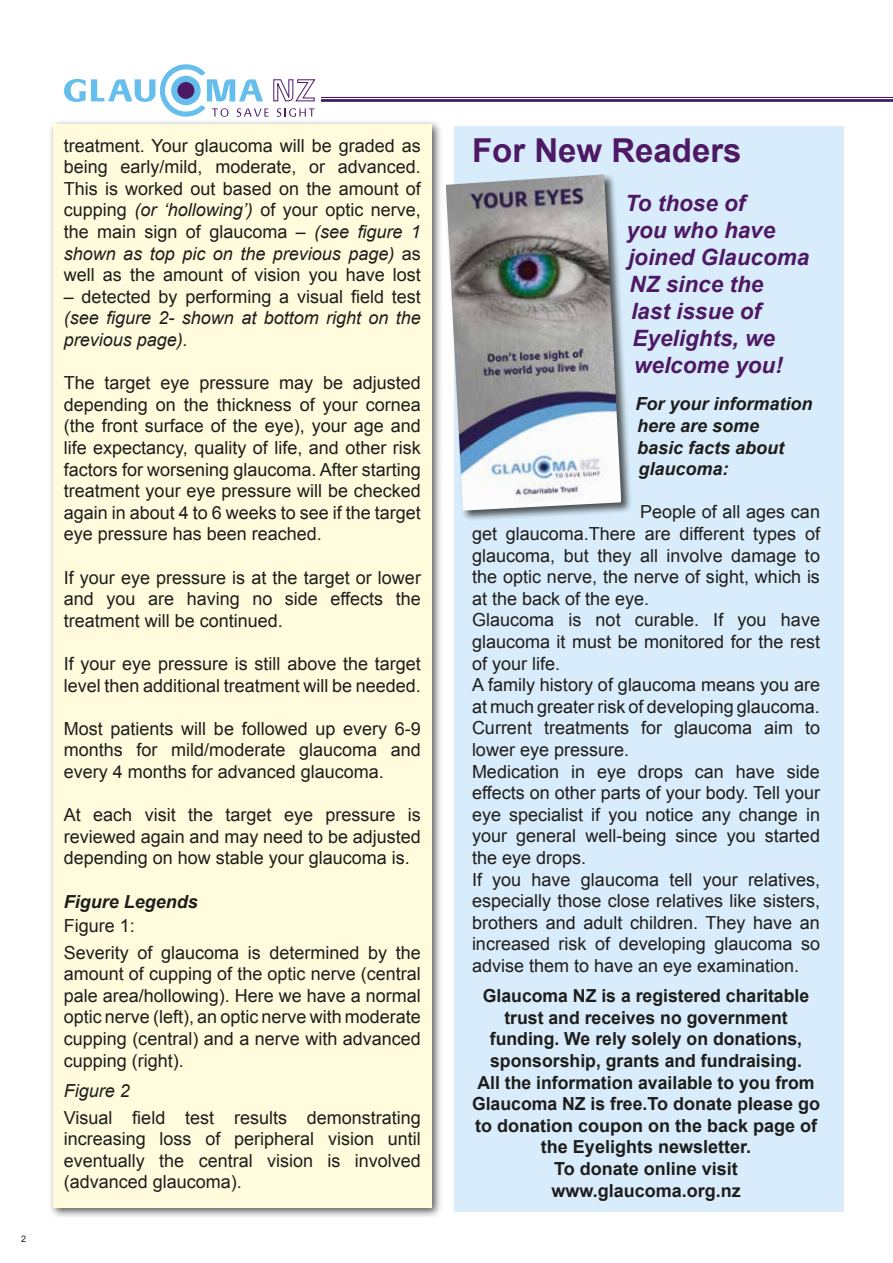
<style>
.page{position:relative;width:893px;height:1263px;background:#fff}
.page>*{position:absolute;margin:0;border:0;box-sizing:border-box;transform-origin:0 0}
.t1{font:700 33px "Arial";color:#4d1965}
.t2{font:italic 700 22.5px "Arial";color:#4d1965}
.t3{font:18px/21.6px "Arial";color:#1d1d1b;text-align:justify}
.t4{font:700 18px/21.6px "Arial";color:#1d1d1b;text-align:center}
.t5{font:italic 700 18px/21.6px "Arial";color:#1d1d1b}
.t6{font:italic 18px/21.6px "Arial";color:#1d1d1b}
.t7{font:9px "Arial";color:#1d1d1b}
.s1{font-style:italic}
</style>
<div class="page">
<svg style="left:64px;top:64px;width:251px;height:53px"></svg>
<hr style="left:321px;top:97px;width:572px;height:1px;background:#411b60">
<hr style="left:321px;top:99px;width:572px;height:3px;background:#411b60">
<div style="left:48px;top:119px;width:395px;height:1100px;background:#1d1d1b;opacity:.75"></div>
<div style="left:54px;top:125px;width:378px;height:1083px;background:#fffbdc"></div>
<div style="left:454px;top:126px;width:390px;height:1085px;background:#d8ecfb"></div>
<div style="left:444px;top:173px;width:189px;height:349px;background:#1d1d1b;opacity:.75"></div>
<img style="left:446px;top:174px;width:175px;height:337px">
<p class="t7" style="left:21px;top:1232px;width:7px">2</p>
<p class="t3" style="left:64px;top:135px;width:359px">treatment. Your glaucoma will be graded as being early/mild, moderate, or advanced.<br>This is worked out based on the amount of cupping <span class="s1">(or ‘hollowing’)</span> of your optic nerve, the main sign of glaucoma – <span class="s1">(see figure 1 shown as top pic on the previous page)</span> as well as the amount of vision you have lost</p>
<p class="t3" style="left:64px;top:286px;width:359px">– detected by performing a visual field test</p>
<p class="t6" style="left:64px;top:307px;width:359px">(see figure 2- shown at bottom right on the previous page).</p>
<p class="t3" style="left:64px;top:372px;width:359px">The target eye pressure may be adjusted depending on the thickness of your cornea (the front surface of the eye), your age and life expectancy, quality of life, and other risk factors for worsening glaucoma. After starting treatment your eye pressure will be checked again in about 4 to 6 weeks to see if the target eye pressure has been reached.</p>
<p class="t3" style="left:64px;top:567px;width:359px">If your eye pressure is at the target or lower and you are having no side effects the treatment will be continued.</p>
<p class="t3" style="left:64px;top:653px;width:359px">If your eye pressure is still above the target level then additional treatment will be needed.</p>
<p class="t3" style="left:64px;top:718px;width:359px">Most patients will be followed up every 6-9 months for mild/moderate glaucoma and every 4 months for advanced glaucoma.</p>
<p class="t3" style="left:64px;top:804px;width:359px">At each visit the target eye pressure is reviewed again and may need to be adjusted depending on how stable your glaucoma is.</p>
<p class="t5" style="left:64px;top:891px;width:136px">Figure Legends</p>
<p class="t3" style="left:64px;top:912px;width:359px;line-height:27px">Figure 1:<br>Severity of glaucoma is determined by the</p>
<p class="t3" style="left:64px;top:963px;width:359px">amount of cupping of the optic nerve (central pale area/hollowing). Here we have a normal optic nerve (left), an optic nerve with moderate cupping (central) and a nerve with advanced cupping (right).</p>
<p class="t6" style="left:64px;top:1080px;width:68px">Figure 2</p>
<p class="t3" style="left:64px;top:1107px;width:359px">Visual field test results demonstrating increasing loss of peripheral vision until eventually the central vision is involved (advanced glaucoma).</p>
<h1 class="t1" style="left:472px;top:129px;width:271px">For New Readers</h1>
<p class="t2" style="left:625px;top:188px;width:122px">To those of</p>
<p class="t2" style="left:626px;top:215px;width:150px">you who have</p>
<p class="t2" style="left:628px;top:242px;width:183px">joined Glaucoma</p>
<p class="t2" style="left:629px;top:269px;width:135px">NZ since the</p>
<p class="t2" style="left:631px;top:296px;width:132px">last issue of</p>
<p class="t2" style="left:633px;top:323px;width:144px">Eyelights, we</p>
<p class="t2" style="left:634px;top:350px;width:150px">welcome you!</p>
<p class="t5" style="left:635px;top:394px;width:178px">For your information here are some<br>basic facts about glaucoma:</p>
<p class="t3" style="left:472px;top:501px;width:350px;text-align:left;text-indent:168px">People of all ages can get glaucoma.There are different types of glaucoma, but they all involve damage to the optic nerve, the nerve of sight, which is at the back of the eye.<br>Glaucoma is not curable. If you have glaucoma it must be monitored for the rest of your life.<br>A family history of glaucoma means you are at much greater risk of developing glaucoma.<br>Current treatments for glaucoma aim to lower eye pressure.<br>Medication in eye drops can have side effects on other parts of your body. Tell your eye specialist if you notice any change in your general well-being since you started the eye drops.<br>If you have glaucoma tell your relatives, especially those close relatives like sisters, brothers and adult children. They have an increased risk of developing glaucoma so advise them to have an eye examination.</p>
<p class="t4" style="left:472px;top:985px;width:349px">Glaucoma NZ is a registered charitable trust and receives no government funding. We rely solely on donations, sponsorship, grants and fundraising.<br>All the information available to you from Glaucoma NZ is free.To donate please go to donation coupon on the back page of the Eyelights newsletter.<br>To donate online visit www.glaucoma.org.nz</p>
</div>
